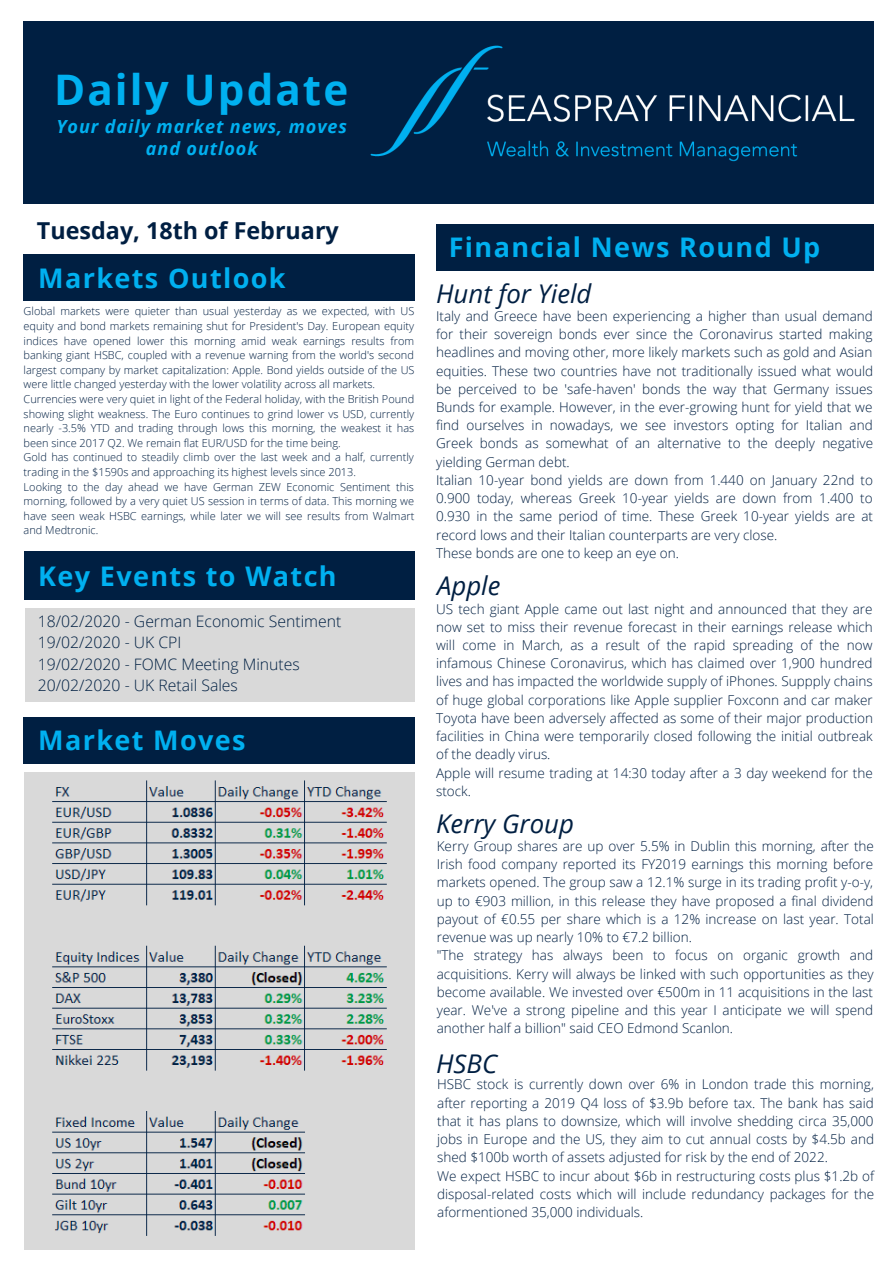
<style>
.page{position:relative;width:894px;height:1264px;background:#fff}
.page>*{position:absolute;margin:0;border:0;box-sizing:border-box;transform-origin:0 0}
.t1{font:700 42.15px "Open Sans";letter-spacing:.05em;color:#00b0f0}
.t2{font:700 27px "Open Sans";letter-spacing:.05em;color:#00b0f0}
.t3{font:italic 25.8px "Open Sans";color:#001f42}
.t4{font:700 23.25px "Open Sans";color:#001f42}
.t5{font:italic 700 18px/22px "Open Sans";letter-spacing:.05em;color:#00b0f0;text-align:center}
.t6{font:300 15.75px/21.1px "Open Sans";color:#001f42}
.t7{font:300 13.5px/18.1px "Open Sans";color:#001f42}
.t8{font:300 10.95px/14.5px "Open Sans";color:#001f42}
</style>
<div class="page">
<div style="left:24px;top:21px;width:849px;height:182px;background:#001f42"></div>
<div style="left:24px;top:254px;width:390px;height:46px;background:#001f42"></div>
<div style="left:24px;top:717px;width:390px;height:46px;background:#001f42"></div>
<div style="left:436px;top:224px;width:437px;height:46px;background:#001f42"></div>
<div style="left:25px;top:608px;width:389px;height:94px;background:#d9d9d9"></div>
<img style="left:370px;top:45px;width:485px;height:117px">
<div style="left:24px;top:551px;width:390px;height:49px;background:#001f42"></div>
<img style="left:25px;top:772px;width:389px;height:477px">
<h1 class="t1" style="left:54px;top:60px;width:295px">Daily Update</h1>
<h3 class="t5" style="left:56px;top:115px;width:292px">Your daily market news, moves and outlook</h3>
<h3 class="t4" style="left:37px;top:214px;width:303px">Tuesday, 18th of February</h3>
<h2 class="t2" style="left:448px;top:228px;width:373px">Financial News Round Up</h2>
<h2 class="t2" style="left:38px;top:259px;width:249px">Markets Outlook</h2>
<h3 class="t3" style="left:436px;top:276px;width:157px">Hunt for Yield</h3>
<p class="t8" style="left:24px;top:304px;width:392px">Global markets were quieter than usual yesterday as we expected, with US equity and bond markets remaining shut for President's Day. European equity indices have opened lower this morning amid weak earnings results from banking giant HSBC, coupled with a revenue warning from the world's second largest company by market capitalization: Apple. Bond yields outside of the US were little changed yesterday with the lower volatility across all markets.<br>Currencies were very quiet in light of the Federal holiday, with the British Pound showing slight weakness. The Euro continues to grind lower vs USD, currently nearly -3.5% YTD and trading through lows this morning, the weakest it has been since 2017 Q2. We remain flat EUR/USD for the time being.<br>Gold has continued to steadily climb over the last week and a half, currently trading in the $1590s and approaching its highest levels since 2013.<br>Looking to the day ahead we have German ZEW Economic Sentiment this morning, followed by a very quiet US session in terms of data. This morning we have seen weak HSBC earnings, while later we will see results from Walmart and Medtronic.</p>
<p class="t7" style="left:436px;top:306px;width:438px">Italy and Greece have been experiencing a higher than usual demand for their sovereign bonds ever since the Coronavirus started making headlines and moving other, more likely markets such as gold and Asian equities. These two countries have not traditionally issued what would be perceived to be 'safe-haven' bonds the way that Germany issues Bunds for example. However, in the ever-growing hunt for yield that we find ourselves in nowadays, we see investors opting for Italian and Greek bonds as somewhat of an alternative to the deeply negative yielding German debt.<br>Italian 10-year bond yields are down from 1.440 on January 22nd to 0.900 today, whereas Greek 10-year yields are down from 1.400 to 0.930 in the same period of time. These Greek 10-year yields are at record lows and their Italian counterparts are very close.<br>These bonds are one to keep an eye on.</p>
<h2 class="t2" style="left:38px;top:557px;width:300px">Key Events to Watch</h2>
<p class="t6" style="left:38px;top:610px;width:305px">18/02/2020 - German Economic Sentiment<br>19/02/2020 - UK CPI<br>19/02/2020 - FOMC Meeting Minutes<br>20/02/2020 - UK Retail Sales</p>
<h2 class="t2" style="left:38px;top:721px;width:209px">Market Moves</h2>
<h3 class="t3" style="left:437px;top:568px;width:65px">Apple</h3>
<p class="t7" style="left:436px;top:599px;width:438px">US tech giant Apple came out last night and announced that they are now set to miss their revenue forecast in their earnings release which will come in March, as a result of the rapid spreading of the now infamous Chinese Coronavirus, which has claimed over 1,900 hundred lives and has impacted the worldwide supply of iPhones. Suppply chains of huge global corporations like Apple supplier Foxconn and car maker Toyota have been adversely affected as some of their major production facilities in China were temporarily closed following the initial outbreak of the deadly virus.<br>Apple will resume trading at 14:30 today after a 3 day weekend for the stock.</p>
<h3 class="t3" style="left:436px;top:805px;width:139px">Kerry Group</h3>
<p class="t7" style="left:436px;top:836px;width:438px">Kerry Group shares are up over 5.5% in Dublin this morning, after the Irish food company reported its FY2019 earnings this morning before markets opened. The group saw a 12.1% surge in its trading profit y-o-y, up to €903 million, in this release they have proposed a final dividend payout of €0.55 per share which is a 12% increase on last year. Total revenue was up nearly 10% to €7.2 billion.<br>"The strategy has always been to focus on organic growth and acquisitions. Kerry will always be linked with such opportunities as they become available. We invested over €500m in 11 acquisitions in the last year. We've a strong pipeline and this year I anticipate we will spend another half a billion" said CEO Edmond Scanlon.</p>
<h3 class="t3" style="left:436px;top:1045px;width:62px">HSBC</h3>
<p class="t7" style="left:437px;top:1075px;width:438px">HSBC stock is currently down over 6% in London trade this morning, after reporting a 2019 Q4 loss of $3.9b before tax. The bank has said that it has plans to downsize, which will involve shedding circa 35,000 jobs in Europe and the US, they aim to cut annual costs by $4.5b and shed $100b worth of assets adjusted for risk by the end of 2022.<br>We expect HSBC to incur about $6b in restructuring costs plus $1.2b of disposal-related costs which will include redundancy packages for the aformentioned 35,000 individuals.</p>
</div>
